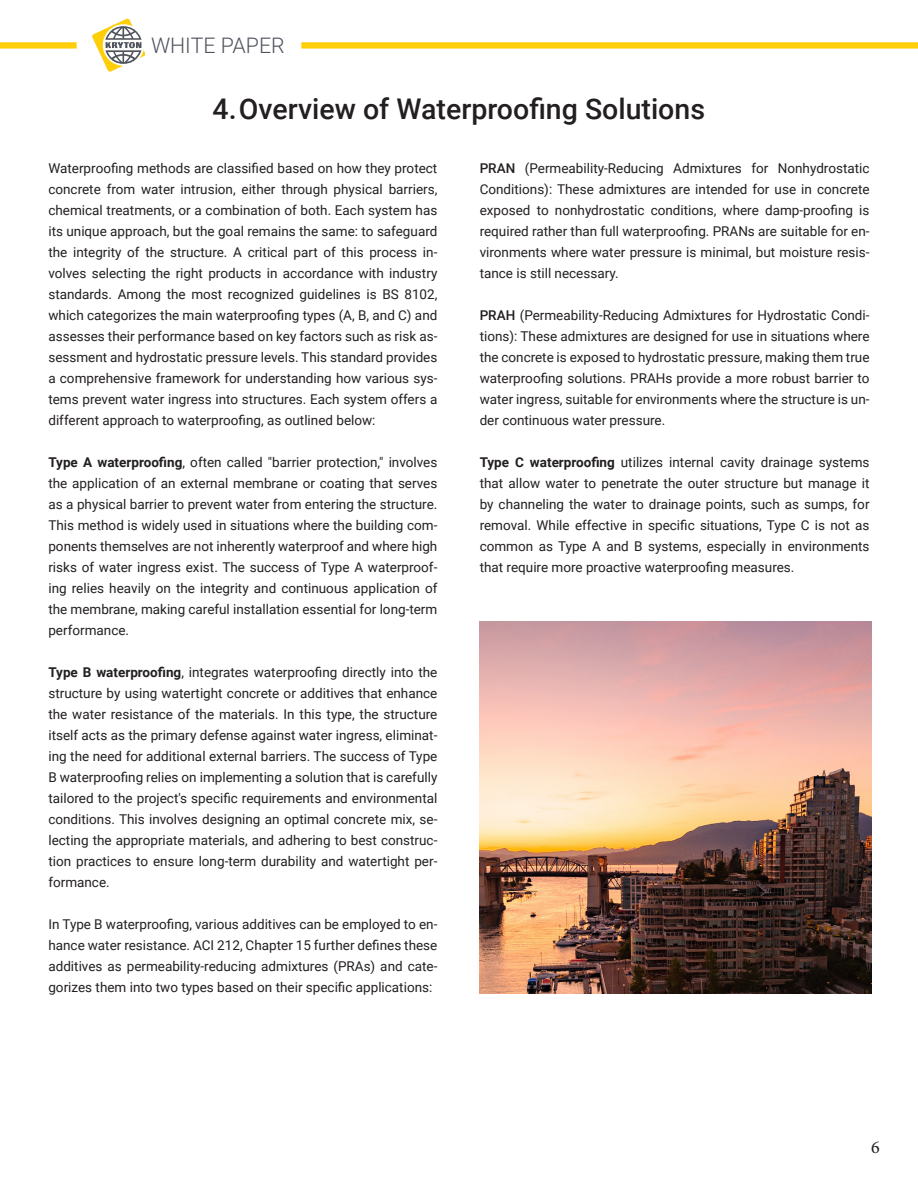
<style>
.page{position:relative;width:918px;height:1188px;background:#fff}
.page>*{position:absolute;margin:0;border:0;box-sizing:border-box;transform-origin:0 0}
.t1{font:500 28.5px "Roboto";color:#231f20}
.t2{font:300 21.45px "Roboto";color:#4e535c}
.t3{font:18px "Minion Pro";color:#231f20}
.t4{font:13.5px/21px "Roboto";color:#231f20;text-align:justify}
.s1{font-weight:700}
.s2{font-weight:500}
</style>
<div class="page">
<div style="left:301px;top:42px;width:617px;height:7px;background:#fece08"></div>
<div style="left:0;top:42px;width:77px;height:7px;background:#fece08"></div>
<svg style="left:92px;top:18px;width:54px;height:54px"></svg>
<img style="left:480px;top:621px;width:391px;height:373px">
<p class="t2" style="left:151px;top:30px;width:135px">WHITE PAPER</p>
<p class="t1" style="left:213px;top:89px;width:494px">4.Overview of Waterproofing Solutions</p>
<p class="t4" style="left:48px;top:157px;width:390px">Waterproofing methods are classified based on how they protect concrete from water intrusion, either through physical barriers, chemical treatments, or a combination of both. Each system has its unique approach, but the goal remains the same: to safeguard the integrity of the structure. A critical part of this process in&shy;volves selecting the right products in accordance with industry standards. Among the most recognized guidelines is BS 8102, which categorizes the main waterproofing types (A, B, and C) and assesses their performance based on key factors such as risk as&shy;sessment and hydrostatic pressure levels. This standard provides a comprehensive framework for understanding how various sys&shy;tems prevent water ingress into structures. Each system offers a different approach to waterproofing, as outlined below:</p>
<p class="t4" style="left:48px;top:451px;width:391px"><span class="s1">Type A waterproofing</span>, often called "barrier protection," involves the application of an external membrane or coating that serves as a physical barrier to prevent water from entering the structure.<br>This method is widely used in situations where the building com&shy;ponents themselves are not inherently waterproof and where high risks of water ingress exist. The success of Type A waterproof&shy;ing relies heavily on the integrity and continuous application of the membrane, making careful installation essential for long-term performance.</p>
<p class="t4" style="left:48px;top:661px;width:390px"><span class="s1">Type B waterproofing</span>, integrates waterproofing directly into the structure by using watertight concrete or additives that enhance the water resistance of the materials. In this type, the structure itself acts as the primary defense against water ingress, eliminat&shy;ing the need for additional external barriers. The success of Type B waterproofing relies on implementing a solution that is carefully tailored to the project's specific requirements and environmental conditions. This involves designing an optimal concrete mix, se&shy;lecting the appropriate materials, and adhering to best construc&shy;tion practices to ensure long-term durability and watertight per&shy;formance.</p>
<p class="t4" style="left:48px;top:913px;width:390px">In Type B waterproofing, various additives can be employed to en&shy;hance water resistance. ACI 212, Chapter 15 further defines these additives as permeability-reducing admixtures (PRAs) and cate&shy;gorizes them into two types based on their specific applications:</p>
<p class="t4" style="left:480px;top:157px;width:391px"><span class="s2">PRAN</span> (Permeability-Reducing Admixtures for Nonhydrostatic Conditions): These admixtures are intended for use in concrete exposed to nonhydrostatic conditions, where damp-proofing is required rather than full waterproofing. PRANs are suitable for en&shy;vironments where water pressure is minimal, but moisture resis&shy;tance is still necessary.</p>
<p class="t4" style="left:480px;top:304px;width:391px"><span class="s2">PRAH</span> (Permeability-Reducing Admixtures for Hydrostatic Condi&shy;tions): These admixtures are designed for use in situations where the concrete is exposed to hydrostatic pressure, making them true waterproofing solutions. PRAHs provide a more robust barrier to water ingress, suitable for environments where the structure is un&shy;der continuous water pressure.</p>
<p class="t4" style="left:480px;top:451px;width:391px"><span class="s1">Type C waterproofing</span> utilizes internal cavity drainage systems that allow water to penetrate the outer structure but manage it by channeling the water to drainage points, such as sumps, for removal. While effective in specific situations, Type C is not as common as Type A and B systems, especially in environments that require more proactive waterproofing measures.</p>
<p class="t3" style="left:871px;top:1136px;width:10px">6</p>
</div>
